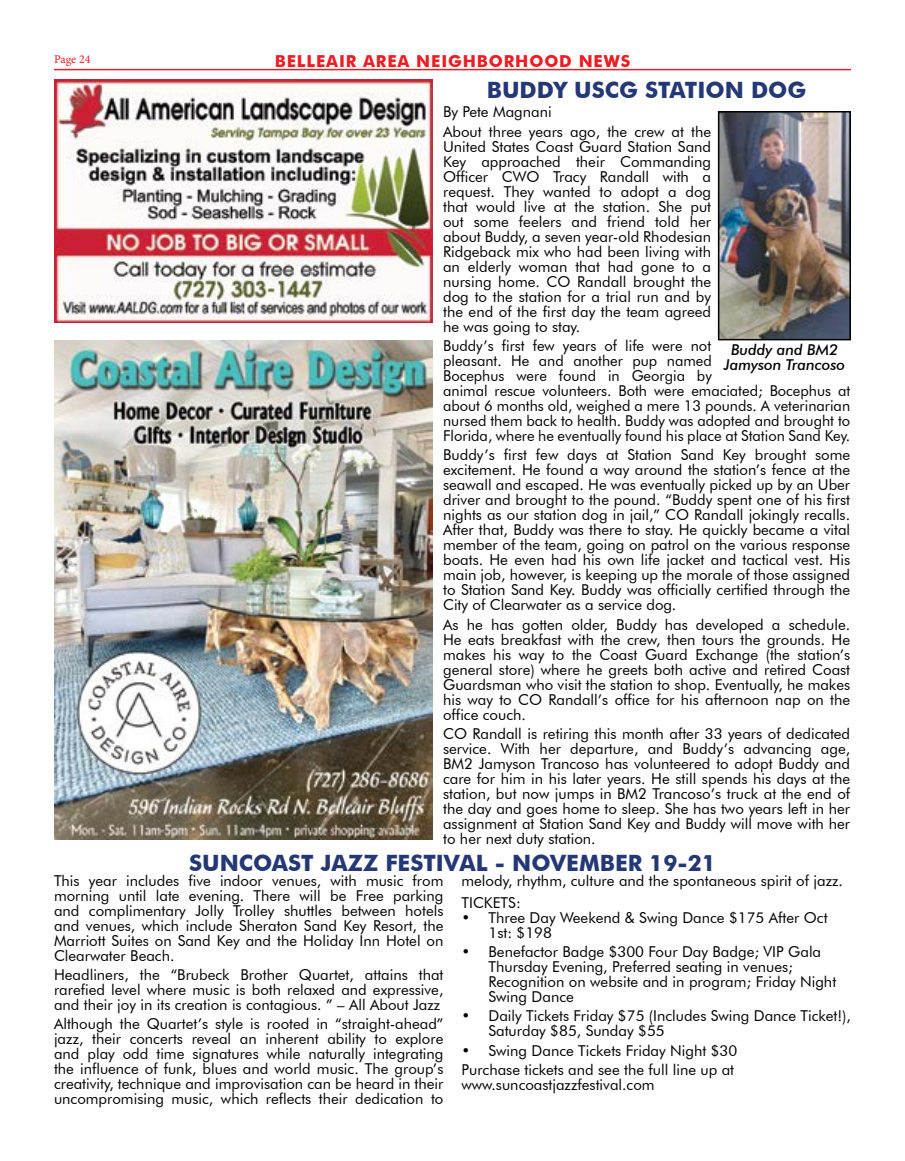
<style>
.page{position:relative;width:905px;height:1161px;background:#fff}
.page>*{position:absolute;margin:0;border:0;box-sizing:border-box;transform-origin:0 0}
.t1{font:700 22.5px "Futura BT";color:#253876}
.t2{font:700 16.5px "Futura BT";letter-spacing:.05em;color:#ed1d24}
.t3{font:15px/15px "Futura BT";color:#000}
.t4{font:italic 500 15px/15px "Futura BT";color:#000;text-align:center}
.t5{font:12px "Minion Pro";letter-spacing:-.005em;color:#ed1d24}
</style>
<div class="page">
<hr style="left:54px;top:69px;width:796px;height:1px;background:#ed1d24">
<img style="left:54px;top:79px;width:378px;height:243px">
<img style="left:54px;top:340px;width:378px;height:500px">
<img style="left:721px;top:114px;width:126px;height:223px">
<div style="left:718px;top:111px;width:132px;height:229px;border:2px solid #000"></div>
<p class="t5" style="left:54px;top:52px;width:38px">Page 24</p>
<p class="t2" style="left:275px;top:51px;width:357px">BELLEAIR AREA NEIGHBORHOOD NEWS</p>
<h1 class="t1" style="left:487px;top:76px;width:321px">BUDDY USCG STATION DOG</h1>
<p class="t3" style="left:443px;top:102px;width:269px;line-height:19.4px">By Pete Magnani<br>About three years ago, the crew at the</p>
<p class="t3" style="left:443px;top:139px;width:269px;text-align:justify">United States Coast Guard Station Sand Key approached their Commanding Officer CWO Tracy Randall with a request. They wanted to adopt a dog that would live at the station. She put out some feelers and friend told her about Buddy, a seven year-old Rhodesian Ridgeback mix who had been living with an elderly woman that had gone to a nursing home. CO Randall brought the dog to the station for a trial run and by the end of the first day the team agreed he was going to stay.</p>
<p class="t3" style="left:443px;top:338px;width:408px">Buddy’s first few years of life were not<br>pleasant. He and another pup named<br>Bocephus were found in Georgia by<br>animal rescue volunteers. Both were emaciated; Bocephus at about 6 months old, weighed a mere 13 pounds. A veterinarian nursed them back to health. Buddy was adopted and brought to Florida, where he eventually found his place at Station Sand Key.</p>
<p class="t3" style="left:443px;top:447px;width:408px;text-align:justify">Buddy’s first few days at Station Sand Key brought some excitement. He found a way around the station’s fence at the seawall and escaped. He was eventually picked up by an Uber driver and brought to the pound. “Buddy spent one of his first nights as our station dog in jail,” CO Randall jokingly recalls.<br>After that, Buddy was there to stay. He quickly became a vital member of the team, going on patrol on the various response boats. He even had his own life jacket and tactical vest. His main job, however, is keeping up the morale of those assigned to Station Sand Key. Buddy was officially certified through the City of Clearwater as a service dog.</p>
<p class="t3" style="left:443px;top:617px;width:408px;text-align:justify">As he has gotten older, Buddy has developed a schedule.<br>He eats breakfast with the crew, then tours the grounds. He makes his way to the Coast Guard Exchange (the station’s general store) where he greets both active and retired Coast Guardsman who visit the station to shop. Eventually, he makes his way to CO Randall’s office for his afternoon nap on the office couch.</p>
<p class="t3" style="left:443px;top:726px;width:408px;text-align:justify">CO Randall is retiring this month after 33 years of dedicated service. With her departure, and Buddy’s advancing age, BM2 Jamyson Trancoso has volunteered to adopt Buddy and care for him in his later years. He still spends his days at the station, but now jumps in BM2 Trancoso’s truck at the end of the day and goes home to sleep. She has two years left in her assignment at Station Sand Key and Buddy will move with her to her next duty station.</p>
<p class="t4" style="left:723px;top:342px;width:123px">Buddy and BM2<br>Jamyson Trancoso</p>
<h1 class="t1" style="left:189px;top:849px;width:528px">SUNCOAST JAZZ FESTIVAL - NOVEMBER 19-21</h1>
<p class="t3" style="left:54px;top:873px;width:391px;text-align:justify">This year includes five indoor venues, with music from morning until late evening. There will be Free parking and complimentary Jolly Trolley shuttles between hotels and venues, which include Sheraton Sand Key Resort, the Marriott Suites on Sand Key and the Holiday Inn Hotel on Clearwater Beach.</p>
<p class="t3" style="left:54px;top:967px;width:391px;text-align:justify">Headliners, the “Brubeck Brother Quartet, attains that rarefied level where music is both relaxed and expressive, and their joy in its creation is contagious. ” – All About Jazz</p>
<p class="t3" style="left:54px;top:1017px;width:391px;text-align:justify">Although the Quartet’s style is rooted in “straight-ahead” jazz, their concerts reveal an inherent ability to explore and play odd time signatures while naturally integrating the influence of funk, blues and world music. The group’s creativity, technique and improvisation can be heard in their uncompromising music, which reflects their dedication to</p>
<p class="t3" style="left:461px;top:870px;width:383px;line-height:21.8px">melody, rhythm, culture and the spontaneous spirit of jazz.<br>TICKETS:</p>
<p class="t3" style="left:488px;top:910px;width:340px;text-indent:-27px">• Three Day Weekend &amp; Swing Dance $175 After Oct<br>1st: $198</p>
<p class="t3" style="left:488px;top:944px;width:349px;text-indent:-27px">• Benefactor Badge $300 Four Day Badge; VIP Gala Thursday Evening, Preferred seating in venues; Recognition on website and in program; Friday Night Swing Dance</p>
<p class="t3" style="left:488px;top:1008px;width:364px;text-indent:-27px">• Daily Tickets Friday $75 (Includes Swing Dance Ticket!),<br>Saturday $85, Sunday $55</p>
<p class="t3" style="left:461px;top:1040px;width:277px;line-height:19.4px">• Swing Dance Tickets Friday Night $30<br>Purchase tickets and see the full line up at</p>
<p class="t3" style="left:461px;top:1077px;width:195px">www.suncoastjazzfestival.com</p>
</div>
